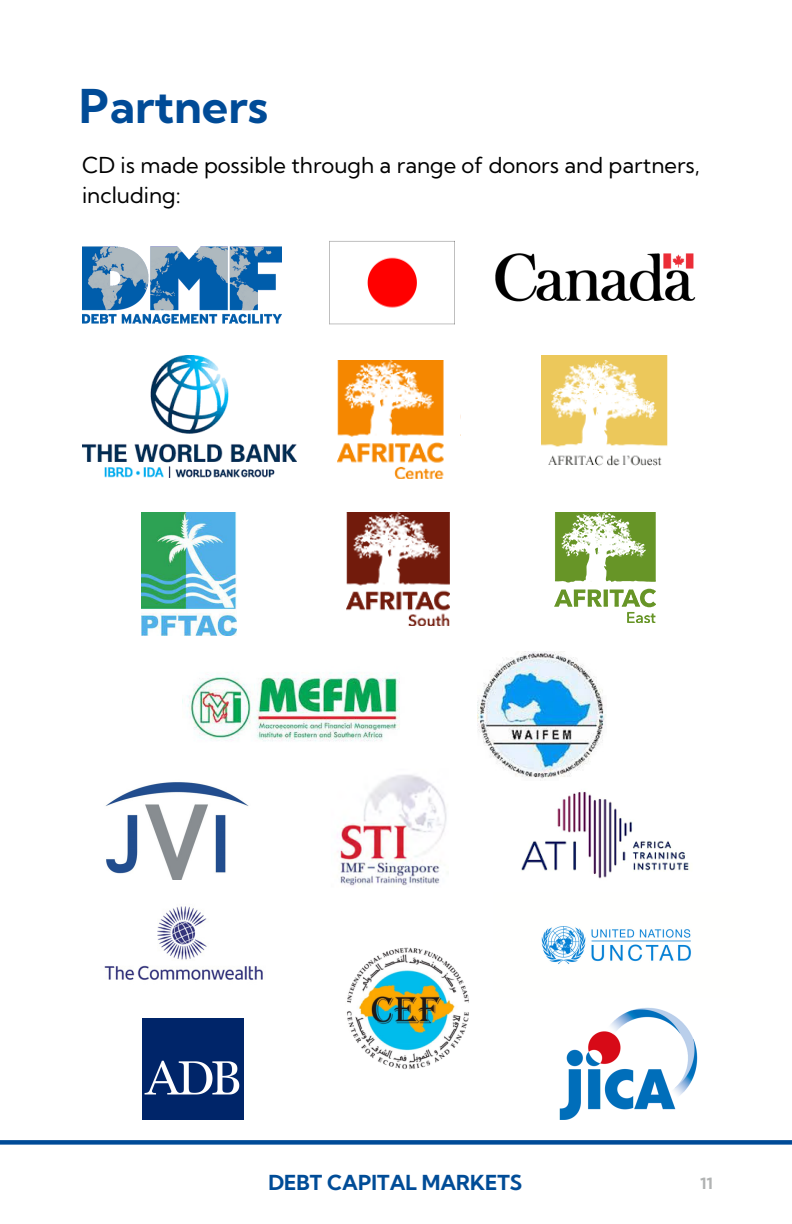
<style>
.page{position:relative;width:792px;height:1224px;background:#fff}
.page>*{position:absolute;margin:0;border:0;box-sizing:border-box;transform-origin:0 0}
.t1{font:700 46.6px "Kumbh Sans";color:#004b97}
.t2{font:22px/30px "Kumbh Sans";color:#000}
.t3{font:700 20.8px "Kumbh Sans";color:#004c97}
.t4{font:700 15.6px "Kumbh Sans";color:#b1b3b3}
</style>
<div class="page">
<img style="left:82px;top:246px;width:200px;height:78px">
<img style="left:495px;top:253px;width:201px;height:49px">
<img style="left:542px;top:356px;width:126px;height:110px">
<img style="left:337px;top:360px;width:107px;height:119px">
<img style="left:105px;top:782px;width:144px;height:98px">
<img style="left:337px;top:775px;width:110px;height:111px">
<img style="left:82px;top:356px;width:215px;height:121px">
<img style="left:329px;top:240px;width:126px;height:85px">
<img style="left:521px;top:780px;width:168px;height:99px">
<img style="left:347px;top:947px;width:122px;height:122px">
<img style="left:182px;top:672px;width:218px;height:70px">
<img style="left:477px;top:651px;width:129px;height:129px">
<img style="left:142px;top:512px;width:94px;height:123px">
<img style="left:104px;top:906px;width:159px;height:74px">
<img style="left:541px;top:926px;width:150px;height:39px">
<img style="left:143px;top:1019px;width:100px;height:100px">
<img style="left:559px;top:1007px;width:138px;height:113px">
<div style="left:0;top:1140px;width:792px;height:5px;background:#004b97"></div>
<img style="left:347px;top:512px;width:103px;height:114px">
<img style="left:554px;top:512px;width:102px;height:111px">
<h1 class="t1" style="left:79px;top:77px;width:190px">Partners</h1>
<p class="t2" style="left:82px;top:150px;width:619px">CD is made possible through a range of donors and partners, including:</p>
<p class="t3" style="left:268px;top:1170px;width:255px">DEBT CAPITAL MARKETS</p>
<p class="t4" style="left:700px;top:1173px;width:14px">11</p>
</div>
